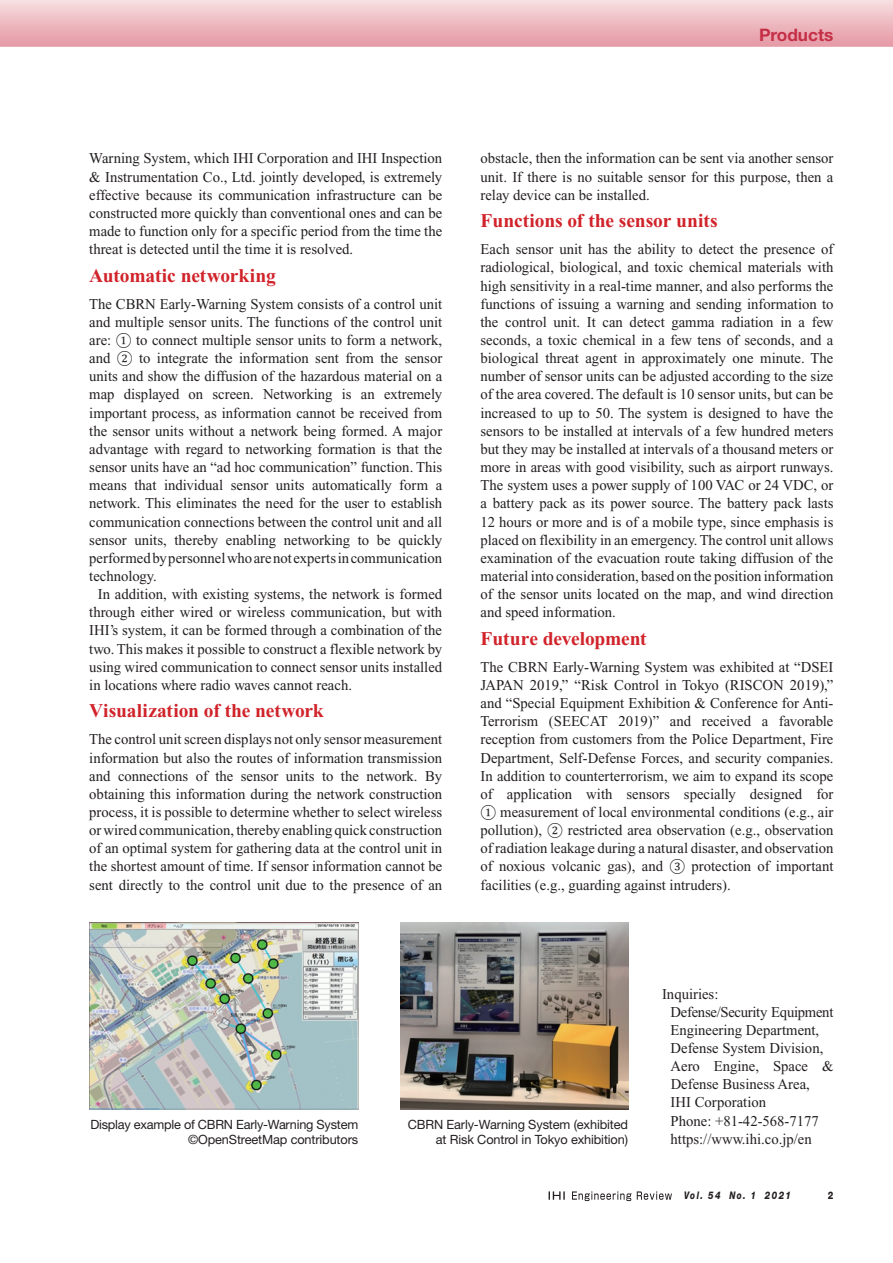
<style>
.page{position:relative;width:893px;height:1263px;background:#fff}
.page>*{position:absolute;margin:0;border:0;box-sizing:border-box;transform-origin:0 0}
.t1{font:700 19.5px "Times New Roman";letter-spacing:-.005em;color:#d1232a}
.t2{font:700 17.25px "Helvetica Neue LT Std";color:#c52f46}
.t3{font:15px/18.1px "Times New Roman";color:#231f20;text-align:justify}
.t4{font:12.75px/15px "Helvetica Neue LT Std";letter-spacing:-.01em;color:#231f20;text-align:right}
.t5{font:italic 800 10.5px "Helvetica Neue LT Std";letter-spacing:.165em;color:#231f20;scale:.78 1}
.t6{font:800 10.5px "Helvetica Neue LT Std";color:#231f20;scale:.85 1}
.s1{font-family:"Cambria";font-size:13.5px}
</style>
<div class="page">
<svg style="left:549px;top:1191px;width:123px;height:10px"></svg>
<svg style="left:0;top:0;width:893px;height:47px"></svg>
<img style="left:89px;top:922px;width:269px;height:188px">
<img style="left:401px;top:922px;width:227px;height:188px">
<p class="t2" style="left:759px;top:24px;width:76px">Products</p>
<p class="t3" style="left:89px;top:149px;width:354px">Warning System, which IHI Corporation and IHI Inspection &amp; Instrumentation Co., Ltd. jointly developed, is extremely effective because its communication infrastructure can be constructed more quickly than conventional ones and can be made to function only for a specific period from the time the threat is detected until the time it is resolved.</p>
<h1 class="t1" style="left:89px;top:264px;width:188px">Automatic networking</h1>
<p class="t3" style="left:89px;top:295px;width:354px">The CBRN Early-Warning System consists of a control unit</p>
<p class="t3" style="left:89px;top:313px;width:354px">and multiple sensor units. The functions of the control unit</p>
<p class="t3" style="left:89px;top:331px;width:354px">are: <span class="s1">①</span> to connect multiple sensor units to form a network,</p>
<p class="t3" style="left:89px;top:349px;width:354px">and <span class="s1">②</span> to integrate the information sent from the sensor</p>
<p class="t3" style="left:89px;top:367px;width:354px">units and show the diffusion of the hazardous material on a</p>
<p class="t3" style="left:89px;top:385px;width:354px">map displayed on screen. Networking is an extremely</p>
<p class="t3" style="left:89px;top:404px;width:354px">important process, as information cannot be received from</p>
<p class="t3" style="left:89px;top:422px;width:354px">the sensor units without a network being formed. A major</p>
<p class="t3" style="left:89px;top:440px;width:354px">advantage with regard to networking formation is that the</p>
<p class="t3" style="left:89px;top:458px;width:354px">sensor units have an “ad hoc communication” function. This</p>
<p class="t3" style="left:89px;top:476px;width:354px">means that individual sensor units automatically form a</p>
<p class="t3" style="left:89px;top:494px;width:354px">network. This eliminates the need for the user to establish</p>
<p class="t3" style="left:89px;top:512px;width:354px">communication connections between the control unit and all</p>
<p class="t3" style="left:89px;top:531px;width:354px">sensor units, thereby enabling networking to be quickly</p>
<p class="t3" style="left:89px;top:549px;width:354px">performed by personnel who are not experts in communication</p>
<p class="t3" style="left:89px;top:567px;width:69px">technology.</p>
<p class="t3" style="left:98px;top:585px;width:346px">In addition, with existing systems, the network is formed</p>
<p class="t3" style="left:89px;top:603px;width:354px">through either wired or wireless communication, but with</p>
<p class="t3" style="left:89px;top:621px;width:354px">IHI’s system, it can be formed through a combination of the</p>
<p class="t3" style="left:89px;top:639px;width:354px">two. This makes it possible to construct a flexible network by</p>
<p class="t3" style="left:89px;top:658px;width:354px">using wired communication to connect sensor units installed</p>
<p class="t3" style="left:89px;top:676px;width:264px">in locations where radio waves cannot reach.</p>
<h1 class="t1" style="left:89px;top:700px;width:236px">Visualization of the network</h1>
<p class="t3" style="left:89px;top:730px;width:354px">The control unit screen displays not only sensor measurement information but also the routes of information transmission and connections of the sensor units to the network. By obtaining this information during the network construction process, it is possible to determine whether to select wireless or wired communication, thereby enabling quick construction of an optimal system for gathering data at the control unit in the shortest amount of time. If sensor information cannot be sent directly to the control unit due to the presence of an</p>
<p class="t3" style="left:480px;top:149px;width:354px">obstacle, then the information can be sent via another sensor unit. If there is no suitable sensor for this purpose, then a relay device can be installed.</p>
<h1 class="t1" style="left:480px;top:210px;width:239px">Functions of the sensor units</h1>
<p class="t3" style="left:480px;top:240px;width:354px">Each sensor unit has the ability to detect the presence of radiological, biological, and toxic chemical materials with high sensitivity in a real-time manner, and also performs the functions of issuing a warning and sending information to the control unit. It can detect gamma radiation in a few seconds, a toxic chemical in a few tens of seconds, and a biological threat agent in approximately one minute. The number of sensor units can be adjusted according to the size of the area covered. The default is 10 sensor units, but can be increased to up to 50. The system is designed to have the sensors to be installed at intervals of a few hundred meters but they may be installed at intervals of a thousand meters or more in areas with good visibility, such as airport runways.<br>The system uses a power supply of 100 VAC or 24 VDC, or a battery pack as its power source. The battery pack lasts 12 hours or more and is of a mobile type, since emphasis is placed on flexibility in an emergency. The control unit allows examination of the evacuation route taking diffusion of the material into consideration, based on the position information of the sensor units located on the map, and wind direction and speed information.</p>
<h1 class="t1" style="left:480px;top:627px;width:168px">Future development</h1>
<p class="t3" style="left:480px;top:658px;width:354px">The CBRN Early-Warning System was exhibited at “DSEI JAPAN 2019,” “Risk Control in Tokyo (RISCON 2019),” and “Special Equipment Exhibition &amp; Conference for Anti-Terrorism (SEECAT 2019)” and received a favorable reception from customers from the Police Department, Fire Department, Self-Defense Forces, and security companies.<br>In addition to counterterrorism, we aim to expand its scope of application with sensors specially designed for <span class="s1">①</span> measurement of local environmental conditions (e.g., air pollution), <span class="s1">②</span> restricted area observation (e.g., observation of radiation leakage during a natural disaster, and observation of noxious volcanic gas), and <span class="s1">③</span> protection of important facilities (e.g., guarding against intruders).</p>
<p class="t4" style="left:90px;top:1117px;width:269px">Display example of CBRN Early-Warning System ©OpenStreetMap contributors</p>
<p class="t4" style="left:408px;top:1116px;width:222px">CBRN Early-Warning System (exhibited at Risk Control in Tokyo exhibition)</p>
<p class="t3" style="left:670px;top:984px;width:165px;text-align:left;text-indent:-8px">Inquiries:<br>Defense/Security Equipment<br>Engineering Department,<br>Defense System Division,<br>Aero Engine, Space &amp;<br>Defense Business Area,<br>IHI Corporation<br>Phone: +81-42-568-7177 https://www.ihi.co.jp/en</p>
<p class="t5" style="left:684px;top:1189px;width:139px">Vol. 54 No. 1 2021</p>
<p class="t6" style="left:828px;top:1189px;width:8px">2</p>
</div>
